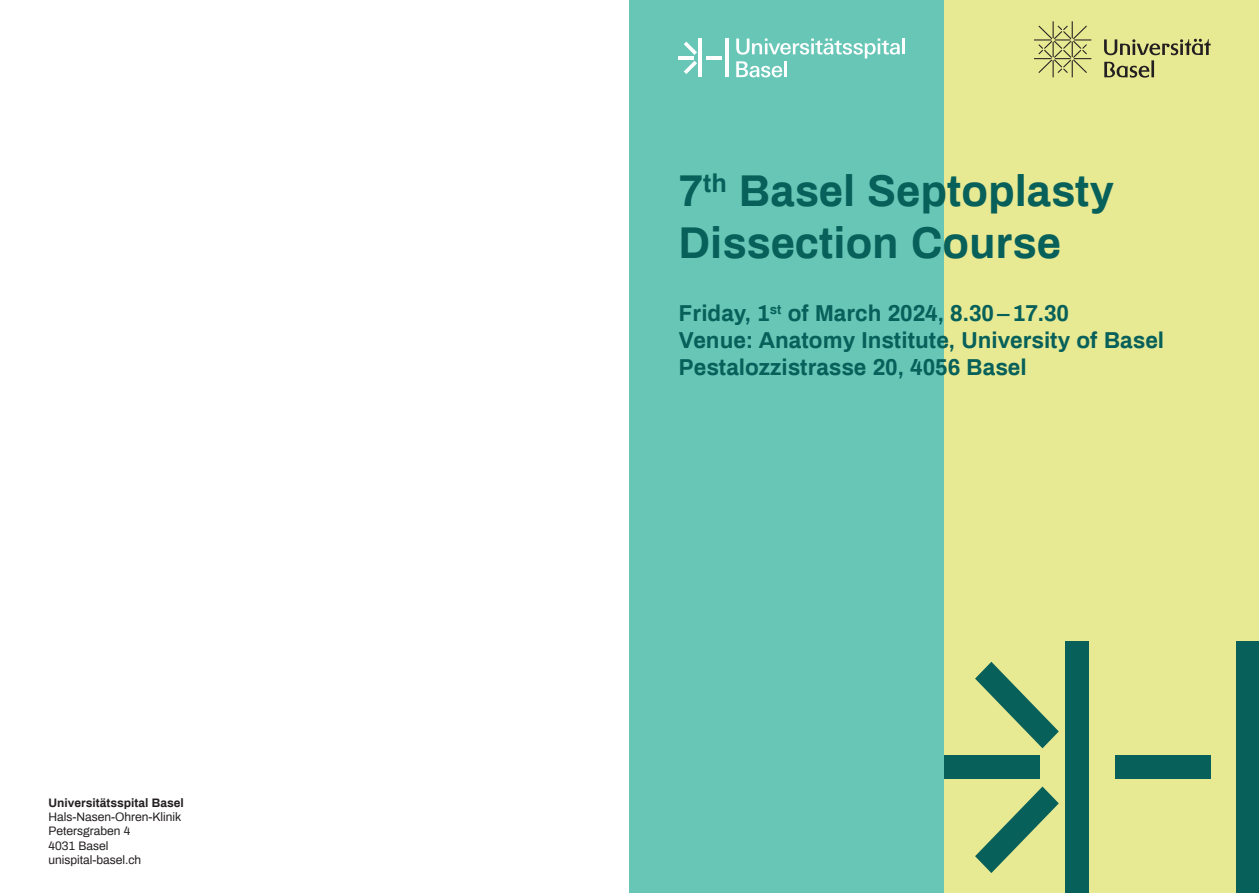
<style>
.page{position:relative;width:1259px;height:893px;background:#fff}
.page>*{position:absolute;margin:0;border:0;box-sizing:border-box;transform-origin:0 0}
.t1{font:700 43.5px/52.2px "Archivo";color:#07605a}
.t2{font:700 22.5px/27px "Archivo";color:#07605a}
.t3{font:12px/14.4px "Archivo";color:#231f20}
.t4{font:700 12px "Archivo";color:#231f20}
</style>
<div class="page">
<div style="left:629px;top:0;width:315px;height:893px;background:#68c6b7"></div>
<div style="left:944px;top:0;width:315px;height:893px;background:#e8e993"></div>
<div style="left:1065px;top:642px;width:23px;height:251px;background:#07605a"></div>
<div style="left:1236px;top:642px;width:23px;height:251px;background:#07605a"></div>
<div style="left:1115px;top:755px;width:95px;height:24px;background:#07605a"></div>
<div style="left:944px;top:755px;width:95px;height:24px;background:#07605a"></div>
<svg style="left:975px;top:662px;width:83px;height:86px"></svg>
<svg style="left:975px;top:786px;width:83px;height:87px"></svg>
<hr style="left:698px;top:39px;width:4px;height:38px;background:#fff">
<hr style="left:725px;top:39px;width:4px;height:38px;background:#fff">
<hr style="left:706px;top:56px;width:15px;height:4px;background:#fff">
<hr style="left:679px;top:56px;width:15px;height:4px;background:#fff">
<svg style="left:684px;top:42px;width:13px;height:13px"></svg>
<svg style="left:684px;top:61px;width:13px;height:13px"></svg>
<svg style="left:736px;top:39px;width:168px;height:38px"></svg>
<hr style="left:784px;top:61px;width:3px;height:16px;background:#fff">
<svg style="left:1104px;top:39px;width:106px;height:39px"></svg>
<svg style="left:1034px;top:21px;width:57px;height:56px"></svg>
<p class="t4" style="left:48px;top:793px;width:137px">Universitätsspital Basel</p>
<p class="t3" style="left:48px;top:809px;width:134px">Hals-Nasen-Ohren-Klinik<br>Petersgraben 4<br>4031 Basel unispital-basel.ch</p>
<h1 class="t1" style="left:679px;top:163px;width:436px">7<sup>th</sup> Basel Septoplasty<br>Dissection Course</h1>
<p class="t2" style="left:679px;top:299px;width:487px">Friday, 1<sup>st</sup> of March 2024, 8.30–17.30<br>Venue: Anatomy Institute, University of Basel<br>Pestalozzistrasse 20, 4056 Basel</p>
</div>
